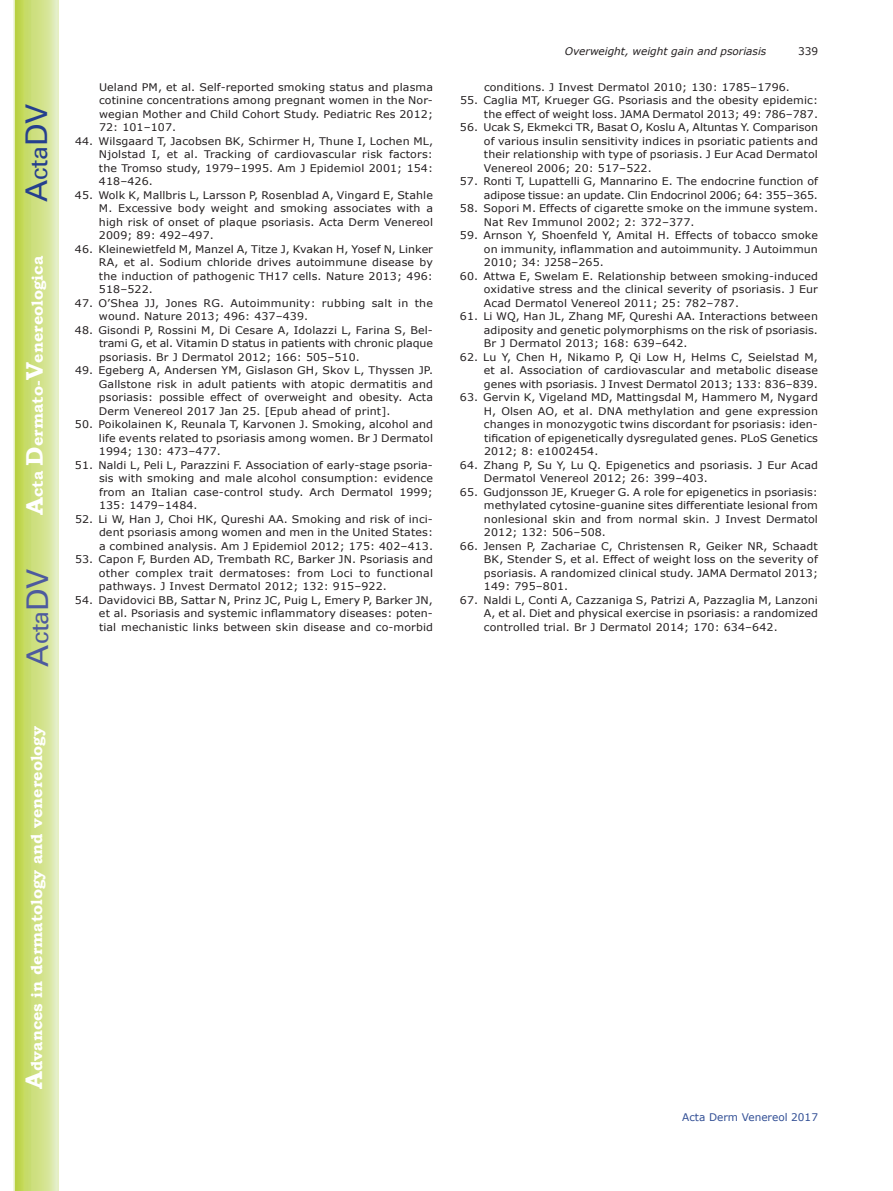
<style>
.page{position:relative;width:893px;height:1191px;background:#fff}
.page>*{position:absolute;margin:0;border:0;box-sizing:border-box;transform-origin:0 0}
.t1{font:30px "Univers";color:#4d5a9e}
.t2{font:30px "Univers";color:#253f8e}
.t3{font:700 15.75px "Bookman Old Style";color:#fff}
.t4{font:10.5px/13.5px "Verdana";letter-spacing:.01em;color:#231f20;text-align:justify;scale:1.05 1}
.t5{font:italic 10.5px "Verdana";color:#231f20}
.t6{font:10.5px "Verdana";color:#324f95}
.t7{font:10.5px "Verdana";letter-spacing:.01em;color:#231f20}
.s1{font-size:24px}
</style>
<div class="page">
<svg style="left:14px;top:0;width:45px;height:1191px;background:#cfe084"></svg>
<h1 class="t2" style="left:19px;top:202px;width:100px;rotate:-90deg">A<span class="s1">cta</span>DV</h1>
<h2 class="t3" style="left:28px;top:515px;width:260px;rotate:-90deg"><span class="s1">A</span>cta <span class="s1">D</span>ermato-<span class="s1">V</span>enereologica</h2>
<h1 class="t1" style="left:20px;top:666px;width:100px;rotate:-90deg">A<span class="s1">cta</span>DV</h1>
<h2 class="t3" style="left:27px;top:1088px;width:364px;rotate:-90deg"><span class="s1">A</span>dvances in dermatology and venereology</h2>
<p class="t4" style="left:99px;top:80px;width:320px">Ueland PM, et al. Self-reported smoking status and plasma cotinine concentrations among pregnant women in the Nor&shy;wegian Mother and Child Cohort Study. Pediatric Res 2012; 72: 101–107.</p>
<p class="t4" style="left:99px;top:134px;width:320px;text-indent:-24px">44. Wilsgaard T, Jacobsen BK, Schirmer H, Thune I, Lochen ML, Njolstad I, et al. Tracking of cardiovascular risk factors: the Tromso study, 1979–1995. Am J Epidemiol 2001; 154:<br>418–426.</p>
<p class="t4" style="left:99px;top:188px;width:320px;text-indent:-24px">45. Wolk K, Mallbris L, Larsson P, Rosenblad A, Vingard E, Stahle M. Excessive body weight and smoking associates with a high risk of onset of plaque psoriasis. Acta Derm Venereol 2009; 89: 492–497.</p>
<p class="t4" style="left:99px;top:242px;width:320px;text-indent:-24px">46. Kleinewietfeld M, Manzel A, Titze J, Kvakan H, Yosef N, Linker RA, et al. Sodium chloride drives autoimmune disease by the induction of pathogenic TH17 cells. Nature 2013; 496:<br>518–522.</p>
<p class="t4" style="left:99px;top:296px;width:320px;text-indent:-24px">47. O’Shea JJ, Jones RG. Autoimmunity: rubbing salt in the wound. Nature 2013; 496: 437–439.</p>
<p class="t4" style="left:99px;top:323px;width:320px;text-indent:-24px">48. Gisondi P, Rossini M, Di Cesare A, Idolazzi L, Farina S, Bel&shy;trami G, et al. Vitamin D status in patients with chronic plaque psoriasis. Br J Dermatol 2012; 166: 505–510.</p>
<p class="t4" style="left:99px;top:364px;width:320px;text-indent:-24px">49. Egeberg A, Andersen YM, Gislason GH, Skov L, Thyssen JP.<br>Gallstone risk in adult patients with atopic dermatitis and psoriasis: possible effect of overweight and obesity. Acta Derm Venereol 2017 Jan 25. [Epub ahead of print].</p>
<p class="t4" style="left:99px;top:418px;width:320px;text-indent:-24px">50. Poikolainen K, Reunala T, Karvonen J. Smoking, alcohol and life events related to psoriasis among women. Br J Dermatol 1994; 130: 473–477.</p>
<p class="t4" style="left:99px;top:458px;width:320px;text-indent:-24px">51. Naldi L, Peli L, Parazzini F. Association of early-stage psoria&shy;sis with smoking and male alcohol consumption: evidence from an Italian case-control study. Arch Dermatol 1999; 135: 1479–1484.</p>
<p class="t4" style="left:99px;top:512px;width:320px;text-indent:-24px">52. Li W, Han J, Choi HK, Qureshi AA. Smoking and risk of inci&shy;dent psoriasis among women and men in the United States: a combined analysis. Am J Epidemiol 2012; 175: 402–413.</p>
<p class="t4" style="left:99px;top:553px;width:320px;text-indent:-24px">53. Capon F, Burden AD, Trembath RC, Barker JN. Psoriasis and other complex trait dermatoses: from Loci to functional pathways. J Invest Dermatol 2012; 132: 915–922.</p>
<p class="t4" style="left:99px;top:593px;width:320px;text-indent:-24px">54. Davidovici BB, Sattar N, Prinz JC, Puig L, Emery P, Barker JN, et al. Psoriasis and systemic inflammatory diseases: poten&shy;tial mechanistic links between skin disease and co-morbid</p>
<p class="t5" style="left:565px;top:45px;width:203px">Overweight, weight gain and psoriasis</p>
<p class="t7" style="left:798px;top:44px;width:22px">339</p>
<p class="t4" style="left:484px;top:80px;width:293px">conditions. J Invest Dermatol 2010; 130: 1785–1796.</p>
<p class="t4" style="left:460px;top:94px;width:342px;text-align:right">55. Caglia MT, Krueger GG. Psoriasis and the obesity epidemic: the effect of weight loss. JAMA Dermatol 2013; 49: 786–787.</p>
<p class="t4" style="left:484px;top:121px;width:320px;text-indent:-24px">56. Ucak S, Ekmekci TR, Basat O, Koslu A, Altuntas Y. Comparison of various insulin sensitivity indices in psoriatic patients and their relationship with type of psoriasis. J Eur Acad Dermatol Venereol 2006; 20: 517–522.</p>
<p class="t4" style="left:460px;top:175px;width:342px;text-align:right">57. Ronti T, Lupattelli G, Mannarino E. The endocrine function of adipose tissue: an update. Clin Endocrinol 2006; 64: 355–365.</p>
<p class="t4" style="left:484px;top:202px;width:320px;text-indent:-24px">58. Sopori M. Effects of cigarette smoke on the immune system.<br>Nat Rev Immunol 2002; 2: 372–377.</p>
<p class="t4" style="left:484px;top:229px;width:320px;text-indent:-24px">59. Arnson Y, Shoenfeld Y, Amital H. Effects of tobacco smoke on immunity, inflammation and autoimmunity. J Autoimmun 2010; 34: J258–265.</p>
<p class="t4" style="left:484px;top:269px;width:320px;text-indent:-24px">60. Attwa E, Swelam E. Relationship between smoking-induced oxidative stress and the clinical severity of psoriasis. J Eur Acad Dermatol Venereol 2011; 25: 782–787.</p>
<p class="t4" style="left:484px;top:310px;width:320px;text-indent:-24px">61. Li WQ, Han JL, Zhang MF, Qureshi AA. Interactions between adiposity and genetic polymorphisms on the risk of psoriasis.<br>Br J Dermatol 2013; 168: 639–642.</p>
<p class="t4" style="left:484px;top:350px;width:320px;text-indent:-24px">62. Lu Y, Chen H, Nikamo P, Qi Low H, Helms C, Seielstad M, et al. Association of cardiovascular and metabolic disease genes with psoriasis. J Invest Dermatol 2013; 133: 836–839.</p>
<p class="t4" style="left:484px;top:391px;width:320px;text-indent:-24px">63. Gervin K, Vigeland MD, Mattingsdal M, Hammero M, Nygard H, Olsen AO, et al. DNA methylation and gene expression changes in monozygotic twins discordant for psoriasis: iden&shy;tification of epigenetically dysregulated genes. PLoS Genetics 2012; 8: e1002454.</p>
<p class="t4" style="left:484px;top:458px;width:320px;text-indent:-24px">64. Zhang P, Su Y, Lu Q. Epigenetics and psoriasis. J Eur Acad<br>Dermatol Venereol 2012; 26: 399–403.</p>
<p class="t4" style="left:484px;top:485px;width:320px;text-indent:-24px">65. Gudjonsson JE, Krueger G. A role for epigenetics in psoriasis: methylated cytosine-guanine sites differentiate lesional from nonlesional skin and from normal skin. J Invest Dermatol 2012; 132: 506–508.</p>
<p class="t4" style="left:484px;top:539px;width:320px;text-indent:-24px">66. Jensen P, Zachariae C, Christensen R, Geiker NR, Schaadt BK, Stender S, et al. Effect of weight loss on the severity of psoriasis. A randomized clinical study. JAMA Dermatol 2013; 149: 795–801.</p>
<p class="t4" style="left:484px;top:593px;width:320px;text-indent:-24px">67. Naldi L, Conti A, Cazzaniga S, Patrizi A, Pazzaglia M, Lanzoni A, et al. Diet and physical exercise in psoriasis: a randomized controlled trial. Br J Dermatol 2014; 170: 634–642.</p>
<p class="t6" style="left:682px;top:1110px;width:137px">Acta Derm Venereol 2017</p>
</div>
